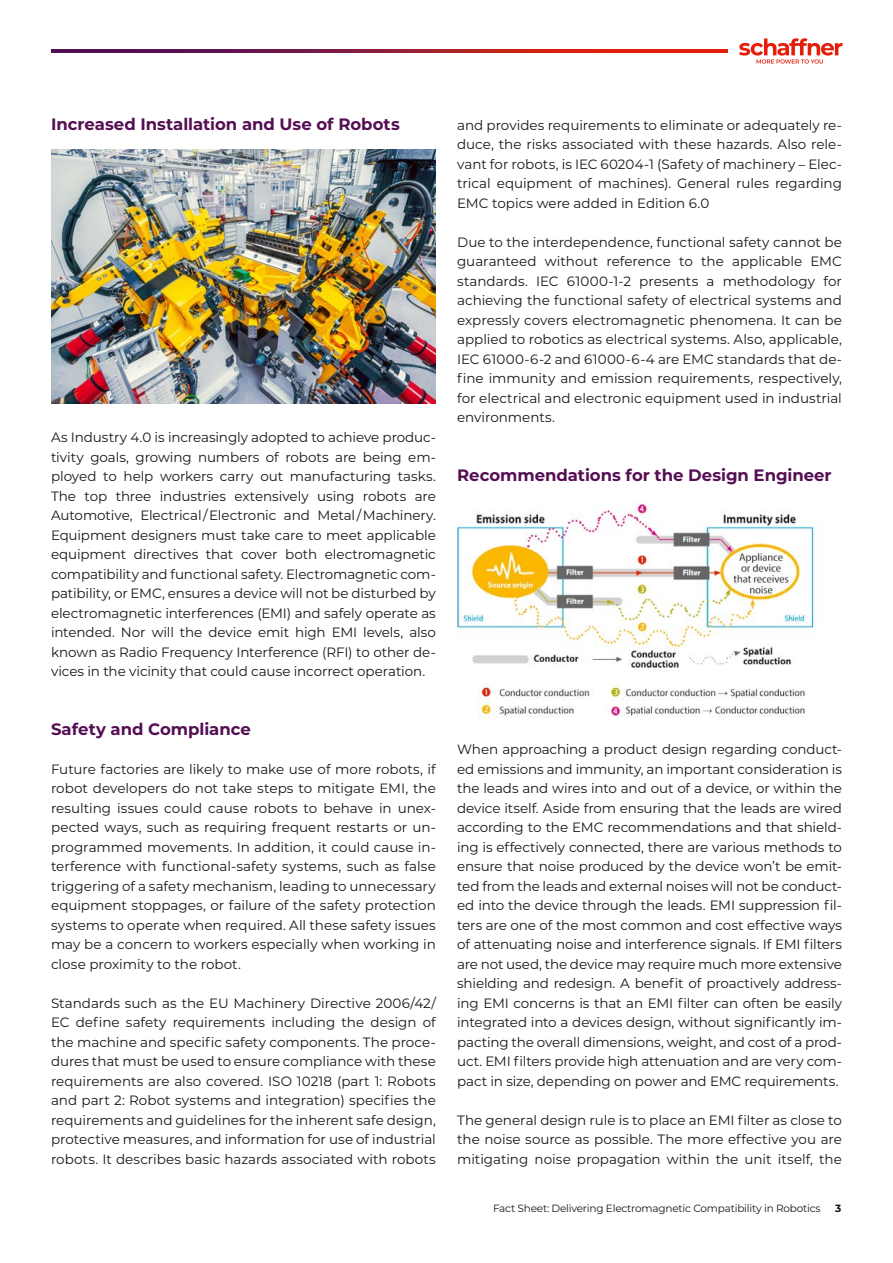
<style>
.page{position:relative;width:893px;height:1263px;background:#fff}
.page>*{position:absolute;margin:0;border:0;box-sizing:border-box;transform-origin:0 0}
.t1{font:700 16.5px "Montserrat";color:#540e52}
.t2{font:13.5px/19.5px "Montserrat";letter-spacing:-.005em;color:#181716;text-align:justify}
.t3{font:10.5px "Montserrat";letter-spacing:-.02em;color:#181716}
.t4{font:700 10.5px "Montserrat";color:#181716}
</style>
<div class="page">
<svg style="left:739px;top:38px;width:103px;height:26px"></svg>
<svg style="left:51px;top:50px;width:676px;height:2px"></svg>
<img style="left:457px;top:503px;width:358px;height:214px">
<img style="left:51px;top:150px;width:385px;height:253px">
<p class="t1" style="left:51px;top:112px;width:350px">Increased Installation and Use of Robots</p>
<p class="t2" style="left:51px;top:427px;width:386px">As Industry 4.0 is increasingly adopted to achieve produc&shy;tivity goals, growing numbers of robots are being em&shy;ployed to help workers carry out manufacturing tasks.<br>The top three industries extensively using robots are Automotive, Electrical / Electronic and Metal / Machinery.<br>Equipment designers must take care to meet applicable equipment directives that cover both electromagnetic compatibility and functional safety. Electromagnetic com&shy;patibility, or EMC, ensures a device will not be disturbed by electromagnetic interferences (EMI) and safely operate as intended. Nor will the device emit high EMI levels, also known as Radio Frequency Interference (RFI) to other de&shy;vices in the vicinity that could cause incorrect operation.</p>
<p class="t1" style="left:51px;top:717px;width:201px">Safety and Compliance</p>
<p class="t2" style="left:51px;top:759px;width:386px">Future factories are likely to make use of more robots, if robot developers do not take steps to mitigate EMI, the resulting issues could cause robots to behave in unex&shy;pected ways, such as requiring frequent restarts or un&shy;programmed movements. In addition, it could cause in&shy;terference with functional-safety systems, such as false triggering of a safety mechanism, leading to unnecessary equipment stoppages, or failure of the safety protection systems to operate when required. All these safety issues may be a concern to workers especially when working in close proximity to the robot.</p>
<p class="t2" style="left:51px;top:992px;width:386px">Standards such as the EU Machinery Directive 2006/42/ EC define safety requirements including the design of the machine and specific safety components. The proce&shy;dures that must be used to ensure compliance with these requirements are also covered. ISO 10218 (part 1: Robots and part 2: Robot systems and integration) specifies the requirements and guidelines for the inherent safe design, protective measures, and information for use of industrial robots. It describes basic hazards associated with robots</p>
<p class="t2" style="left:457px;top:115px;width:386px">and provides requirements to eliminate or adequately re&shy;duce, the risks associated with these hazards. Also rele&shy;vant for robots, is IEC 60204-1 (Safety of machinery – Elec&shy;trical equipment of machines). General rules regarding EMC topics were added in Edition 6.0</p>
<p class="t2" style="left:457px;top:232px;width:386px">Due to the interdependence, functional safety cannot be guaranteed without reference to the applicable EMC standards. IEC 61000-1-2 presents a methodology for achieving the functional safety of electrical systems and expressly covers electromagnetic phenomena. It can be applied to robotics as electrical systems. Also, applicable, IEC 61000-6-2 and 61000-6-4 are EMC standards that de&shy;fine immunity and emission requirements, respectively, for electrical and electronic equipment used in industrial environments.</p>
<p class="t1" style="left:457px;top:463px;width:376px">Recommendations for the Design Engineer</p>
<p class="t2" style="left:457px;top:739px;width:386px">When approaching a product design regarding conduct&shy;ed emissions and immunity, an important consideration is the leads and wires into and out of a device, or within the device itself. Aside from ensuring that the leads are wired according to the EMC recommendations and that shield&shy;ing is effectively connected, there are various methods to ensure that noise produced by the device won’t be emit&shy;ted from the leads and external noises will not be conduct&shy;ed into the device through the leads. EMI suppression fil&shy;ters are one of the most common and cost effective ways of attenuating noise and interference signals. If EMI filters are not used, the device may require much more extensive shielding and redesign. A benefit of proactively address&shy;ing EMI concerns is that an EMI filter can often be easily integrated into a devices design, without significantly im&shy;pacting the overall dimensions, weight, and cost of a prod&shy;uct. EMI filters provide high attenuation and are very com&shy;pact in size, depending on power and EMC requirements.</p>
<p class="t2" style="left:457px;top:1109px;width:386px">The general design rule is to place an EMI filter as close to the noise source as possible. The more effective you are mitigating noise propagation within the unit itself, the</p>
<p class="t3" style="left:493px;top:1201px;width:329px">Fact Sheet: Delivering Electromagnetic Compatibility in Robotics</p>
<p class="t4" style="left:835px;top:1201px;width:8px">3</p>
</div>
